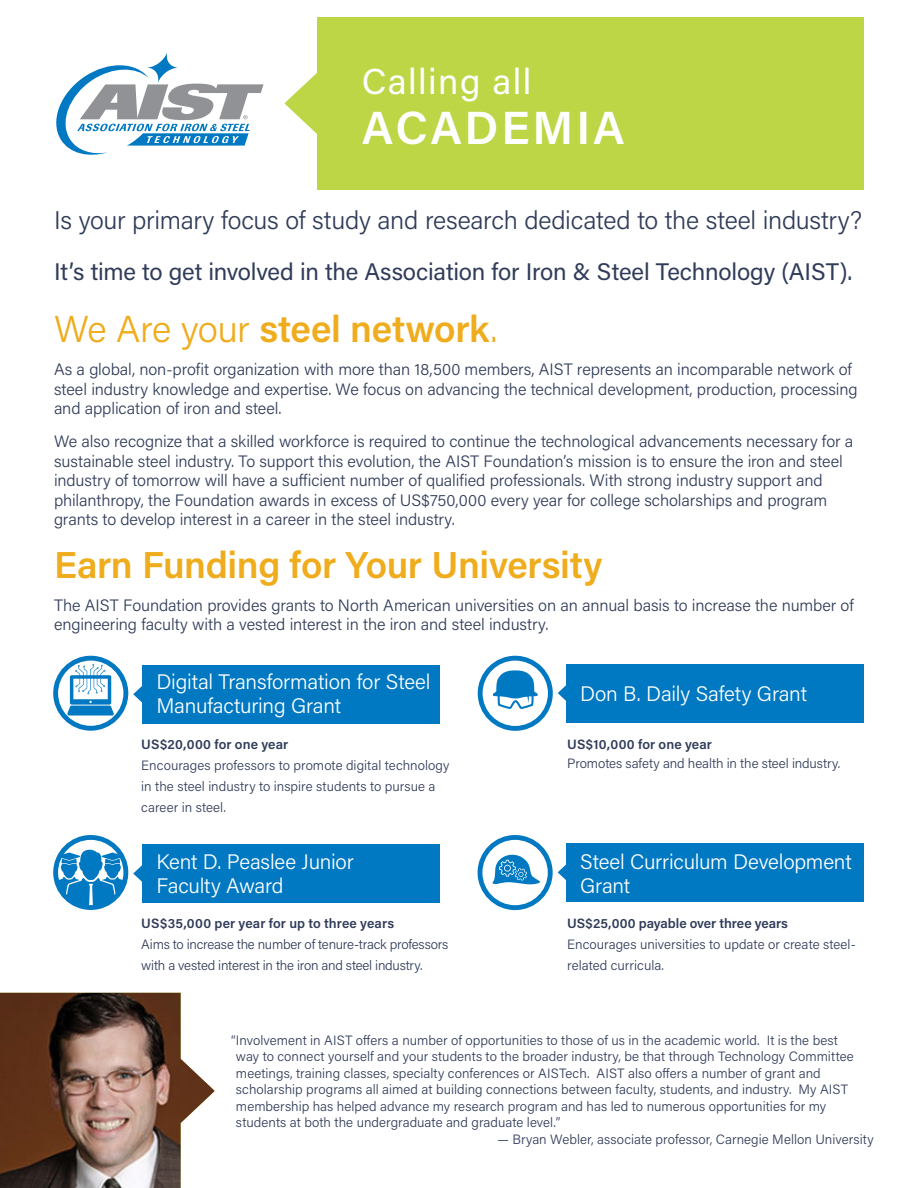
<style>
.page{position:relative;width:918px;height:1188px;background:#fff}
.page>*{position:absolute;margin:0;border:0;box-sizing:border-box;transform-origin:0 0}
.Paragraph_Style_1{font:600 46.5px "Acumin Pro";letter-spacing:.06em;color:#fff}
.Body{font:600 37.5px "Acumin Pro";letter-spacing:-.01em;color:#efac1c}
.Headers{font:600 37.5px "Acumin Pro";letter-spacing:-.005em;color:#efac1c}
.Paragraph_Style_1-2{font:36px "Acumin Pro";letter-spacing:.04em;color:#fff}
.Large_Body{font:300 25.5px "Acumin Pro";letter-spacing:-.01em;color:#303c59}
.Large_Body-2{font:24px "Acumin Pro";letter-spacing:-.005em;color:#303c59}
.Headers-2{font:300 21px/24px "Acumin Pro";letter-spacing:-.01em;color:#fff}
.Body-2{font:300 16.5px/19.5px "Acumin Pro";letter-spacing:-.005em;color:#303c59}
.Body-3{font:300 13.5px/16.5px "Acumin Pro";letter-spacing:.005em;color:#303c59}
.Body-4{font:600 13.5px "Acumin Pro";letter-spacing:.005em;color:#303c59}
.Body-5{font:300 13.5px/21px "Acumin Pro";letter-spacing:-.015em;color:#303c59}
.s1{font-weight:300}
</style>
<div class="page">
<div style="left:318px;top:17px;width:546px;height:173px;background:#bcd646"></div>
<svg style="left:56px;top:40px;width:262px;height:126px"></svg>
<img style="left:0;top:993px;width:214px;height:195px">
<div style="left:567px;top:664px;width:297px;height:58px;background:#0079c2"></div>
<svg style="left:478px;top:656px;width:99px;height:75px"></svg>
<div style="left:142px;top:665px;width:298px;height:59px;background:#0079c2"></div>
<svg style="left:53px;top:656px;width:89px;height:75px"></svg>
<div style="left:567px;top:843px;width:297px;height:59px;background:#0079c2"></div>
<svg style="left:478px;top:835px;width:89px;height:75px"></svg>
<div style="left:142px;top:844px;width:298px;height:59px;background:#0079c2"></div>
<svg style="left:53px;top:835px;width:89px;height:75px"></svg>
<p class="Paragraph_Style_1-2" style="left:362px;top:57px;width:171px">Calling all</p>
<p class="Paragraph_Style_1" style="left:362px;top:95px;width:264px">ACADEMIA</p>
<p class="Large_Body" style="left:54px;top:203px;width:810px">Is your primary focus of study and research dedicated to the steel industry?</p>
<p class="Large_Body-2" style="left:54px;top:255px;width:800px">It’s time to get involved in the Association for Iron &amp; Steel Technology (AIST).</p>
<p class="Headers" style="left:54px;top:303px;width:445px"><span class="s1">We Are your</span> steel network<span class="s1">.</span></p>
<p class="Body-2" style="left:54px;top:359px;width:805px">As a global, non-profit organization with more than 18,500 members, AIST represents an incomparable network of steel industry knowledge and expertise. We focus on advancing the technical development, production, processing and application of iron and steel.</p>
<p class="Body-2" style="left:54px;top:431px;width:801px">We also recognize that a skilled workforce is required to continue the technological advancements necessary for a sustainable steel industry. To support this evolution, the AIST Foundation’s mission is to ensure the iron and steel industry of tomorrow will have a sufficient number of qualified professionals. With strong industry support and philanthropy, the Foundation awards in excess of US$750,000 every year for college scholarships and program grants to develop interest in a career in the steel industry.</p>
<p class="Body" style="left:54px;top:538px;width:550px">Earn Funding for Your University</p>
<p class="Body-2" style="left:54px;top:594px;width:801px">The AIST Foundation provides grants to North American universities on an annual basis to increase the number of engineering faculty with a vested interest in the iron and steel industry.</p>
<p class="Headers-2" style="left:156px;top:669px;width:276px">Digital Transformation for Steel<br>Manufacturing Grant</p>
<p class="Body-4" style="left:141px;top:734px;width:148px">US$20,000 for one year</p>
<p class="Body-3" style="left:141px;top:754px;width:310px;line-height:21px">Encourages professors to promote digital technology in the steel industry to inspire students to pursue a career in steel.</p>
<p class="Headers-2" style="left:156px;top:849px;width:199px">Kent D. Peaslee Junior<br>Faculty Award</p>
<p class="Body-4" style="left:141px;top:914px;width:254px">US$35,000 per year for up to three years</p>
<p class="Body-5" style="left:141px;top:933px;width:309px">Aims to increase the number of tenure-track professors with a vested interest in the iron and steel industry.</p>
<p class="Headers-2" style="left:580px;top:681px;width:228px">Don B. Daily Safety Grant</p>
<p class="Body-4" style="left:567px;top:734px;width:146px">US$10,000 for one year</p>
<p class="Body-3" style="left:567px;top:755px;width:275px">Promotes safety and health in the steel industry.</p>
<p class="Headers-2" style="left:580px;top:849px;width:273px">Steel Curriculum Development<br>Grant</p>
<p class="Body-4" style="left:567px;top:914px;width:222px">US$25,000 payable over three years</p>
<p class="Body-3" style="left:567px;top:933px;width:290px;line-height:21px">Encourages universities to update or create steel&shy;related curricula.</p>
<p class="Body-3" style="left:236px;top:1031px;width:619px;text-indent:-5px">“Involvement in AIST offers a number of opportunities to those of us in the academic world. It is the best way to connect yourself and your students to the broader industry, be that through Technology Committee meetings, training classes, specialty conferences or AISTech. AIST also offers a number of grant and scholarship programs all aimed at building connections between faculty, students, and industry. My AIST membership has helped advance my research program and has led to numerous opportunities for my students at both the undergraduate and graduate level.”</p>
<p class="Body-3" style="left:497px;top:1130px;width:378px">— Bryan Webler, associate professor, Carnegie Mellon University</p>
</div>
